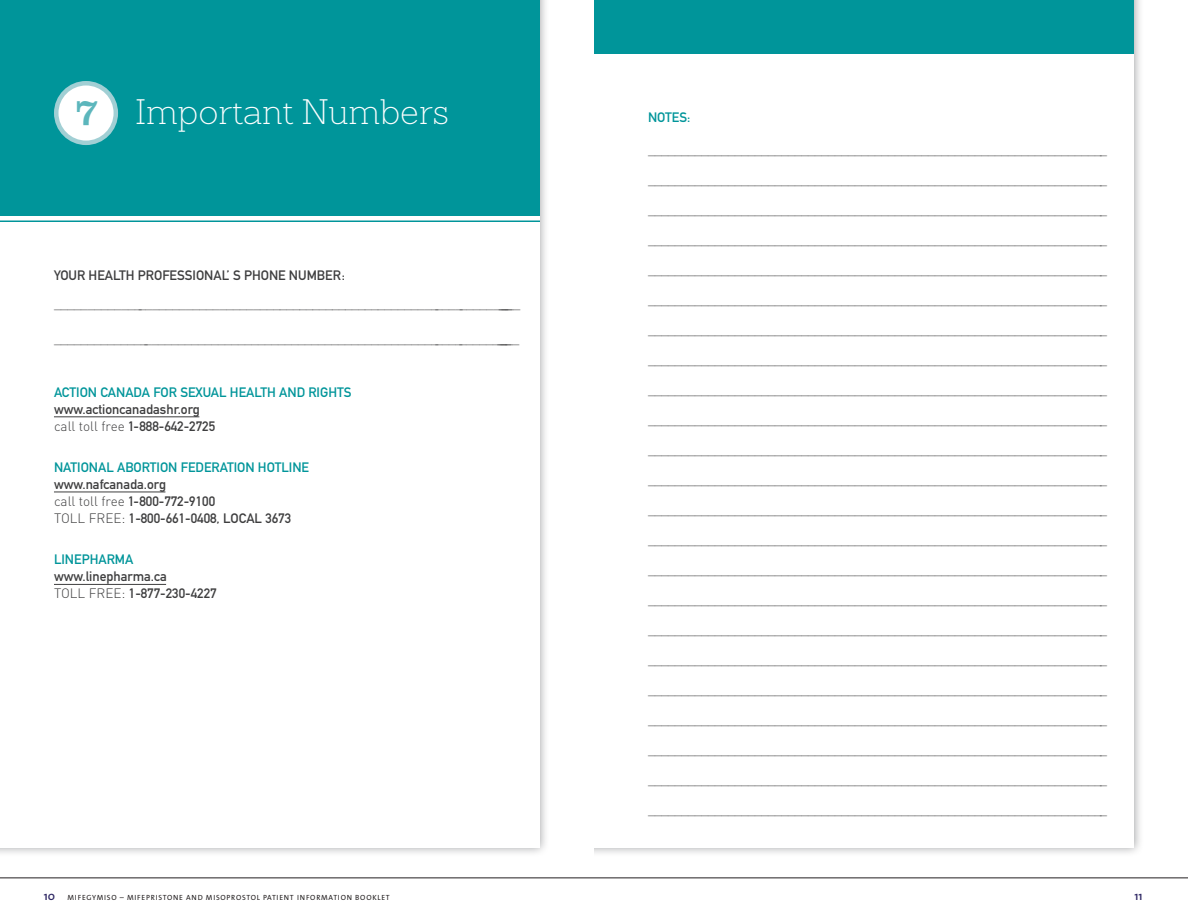
<style>
.page{position:relative;width:1188px;height:918px;background:#fff}
.page>*{position:absolute;margin:0;border:0;box-sizing:border-box;transform-origin:0 0}
.Body_copy{font:39px "Clarendon BT";color:#5cb6bc}
.Body_copy-2{font:200 34.5px "Sanchez";color:#fff}
.Body_copy_no_space_b{font:300 13.5px "DIN";color:#3e3e3f}
.Body_copy_no_space_b-2{font:700 13.5px/17.2px "DIN Alternate";color:#3e3e3f}
.Body_copy_no_space_b-3{font:700 13.5px/17.2px "DIN Alternate";color:#00959a}
.t1{font:600 12px "The Mix";color:#302965}
.t2{font:7.5px "The Sans B5 Plain";letter-spacing:.1em;color:#231f20}
.s1{color:#00959a}
.s2{font-family:"DIN";font-weight:300}
.s3{color:#3e3e3f}
.s4{font-family:"DIN";font-weight:300;color:#3e3e3f}
</style>
<div class="page">
<div style="left:557px;top:0;width:587px;height:858px;background:#808285;opacity:.75"></div>
<div style="left:567px;top:0;width:567px;height:848px;background:#fff"></div>
<div style="left:557px;top:0;width:37px;height:895px;background:#fff"></div>
<div style="left:0;top:0;width:550px;height:858px;background:#808285;opacity:.75"></div>
<div style="left:0;top:0;width:540px;height:848px;background:#fff"></div>
<div style="left:0;top:0;width:540px;height:216px;background:#00959a"></div>
<div style="left:594px;top:0;width:540px;height:54px;background:#00959a"></div>
<div style="left:56px;top:83px;width:60px;height:60px;background:#fff;border-radius:50%"></div>
<div style="left:54px;top:81px;width:64px;height:64px;border:4px solid #a1cfd4;border-radius:50%"></div>
<hr style="left:0;top:220px;width:540px;height:2px;background:#00959a">
<hr style="left:54px;top:584px;width:112px;height:1px;background:#3e3e3f">
<hr style="left:54px;top:416px;width:145px;height:1px;background:#3e3e3f">
<hr style="left:54px;top:492px;width:111px;height:1px;background:#3e3e3f">
<hr style="left:0;top:878px;width:1188px;height:1px;background:#231f20">
<p class="Body_copy" style="left:74px;top:87px;width:26px">7</p>
<p class="Body_copy-2" style="left:135px;top:90px;width:315px">Important Numbers</p>
<p class="Body_copy_no_space_b-2" style="left:54px;top:266px;width:292px">YOUR HEALTH PROFESSIONAL’ S PHONE NUMBER:</p>
<p class="Body_copy_no_space_b" style="left:54px;top:295px;width:468px">________________________________________________________________________</p>
<p class="Body_copy_no_space_b" style="left:499px;top:295px;width:15px">__</p>
<p class="Body_copy_no_space_b" style="left:54px;top:330px;width:467px">________________________________________________________________________</p>
<p class="Body_copy_no_space_b" style="left:498px;top:330px;width:15px">__</p>
<p class="Body_copy_no_space_b-2" style="left:54px;top:382px;width:299px"><span class="s1">ACTION CANADA FOR SEXUAL HEALTH AND RIGHTS </span>www.actioncanadashr.org<br><span class="s2">call toll free</span> 1-888-642-2725</p>
<p class="Body_copy_no_space_b-3" style="left:54px;top:457px;width:257px">NATIONAL ABORTION FEDERATION HOTLINE <span class="s3">www.nafcanada.org<br></span><span class="s4">call toll free</span> <span class="s3">1-800-772-9100</span></p>
<p class="Body_copy_no_space_b-2" style="left:54px;top:509px;width:239px"><span class="s2">TOLL FREE:</span> 1-800-661-0408, LOCAL 3673</p>
<p class="Body_copy_no_space_b-2" style="left:54px;top:550px;width:114px"><span class="s1">LINEPHARMA </span>www.linepharma.ca</p>
<p class="Body_copy_no_space_b-2" style="left:54px;top:584px;width:164px"><span class="s2">TOLL FREE:</span> 1-877-230-4227</p>
<p class="Body_copy_no_space_b-3" style="left:648px;top:108px;width:44px">NOTES:</p>
<p class="Body_copy_no_space_b" style="left:648px;top:141px;width:461px">_____________________________________________________________________</p>
<p class="Body_copy_no_space_b" style="left:648px;top:171px;width:461px">_____________________________________________________________________</p>
<p class="Body_copy_no_space_b" style="left:648px;top:201px;width:461px">_____________________________________________________________________</p>
<p class="Body_copy_no_space_b" style="left:648px;top:231px;width:461px">_____________________________________________________________________</p>
<p class="Body_copy_no_space_b" style="left:648px;top:261px;width:461px">_____________________________________________________________________</p>
<p class="Body_copy_no_space_b" style="left:648px;top:291px;width:461px">_____________________________________________________________________</p>
<p class="Body_copy_no_space_b" style="left:648px;top:321px;width:461px">_____________________________________________________________________</p>
<p class="Body_copy_no_space_b" style="left:648px;top:351px;width:461px">_____________________________________________________________________</p>
<p class="Body_copy_no_space_b" style="left:648px;top:381px;width:461px">_____________________________________________________________________</p>
<p class="Body_copy_no_space_b" style="left:648px;top:411px;width:461px">_____________________________________________________________________</p>
<p class="Body_copy_no_space_b" style="left:648px;top:441px;width:461px">_____________________________________________________________________</p>
<p class="Body_copy_no_space_b" style="left:648px;top:471px;width:461px">_____________________________________________________________________</p>
<p class="Body_copy_no_space_b" style="left:648px;top:501px;width:461px">_____________________________________________________________________</p>
<p class="Body_copy_no_space_b" style="left:648px;top:531px;width:461px">_____________________________________________________________________</p>
<p class="Body_copy_no_space_b" style="left:648px;top:561px;width:461px">_____________________________________________________________________</p>
<p class="Body_copy_no_space_b" style="left:648px;top:591px;width:461px">_____________________________________________________________________</p>
<p class="Body_copy_no_space_b" style="left:648px;top:621px;width:461px">_____________________________________________________________________</p>
<p class="Body_copy_no_space_b" style="left:648px;top:651px;width:461px">_____________________________________________________________________</p>
<p class="Body_copy_no_space_b" style="left:648px;top:681px;width:461px">_____________________________________________________________________</p>
<p class="Body_copy_no_space_b" style="left:648px;top:711px;width:461px">_____________________________________________________________________</p>
<p class="Body_copy_no_space_b" style="left:648px;top:741px;width:461px">_____________________________________________________________________</p>
<p class="Body_copy_no_space_b" style="left:648px;top:771px;width:461px">_____________________________________________________________________</p>
<p class="Body_copy_no_space_b" style="left:648px;top:801px;width:461px">_____________________________________________________________________</p>
<p class="t1" style="left:44px;top:886px;width:13px">10</p>
<p class="t1" style="left:1134px;top:886px;width:10px">11</p>
<p class="t2" style="left:68px;top:893px;width:324px">MIFEGYMISO – MIFEPRISTONE AND MISOPROSTOL PATIENT INFORMATION BOOKLET</p>
</div>
